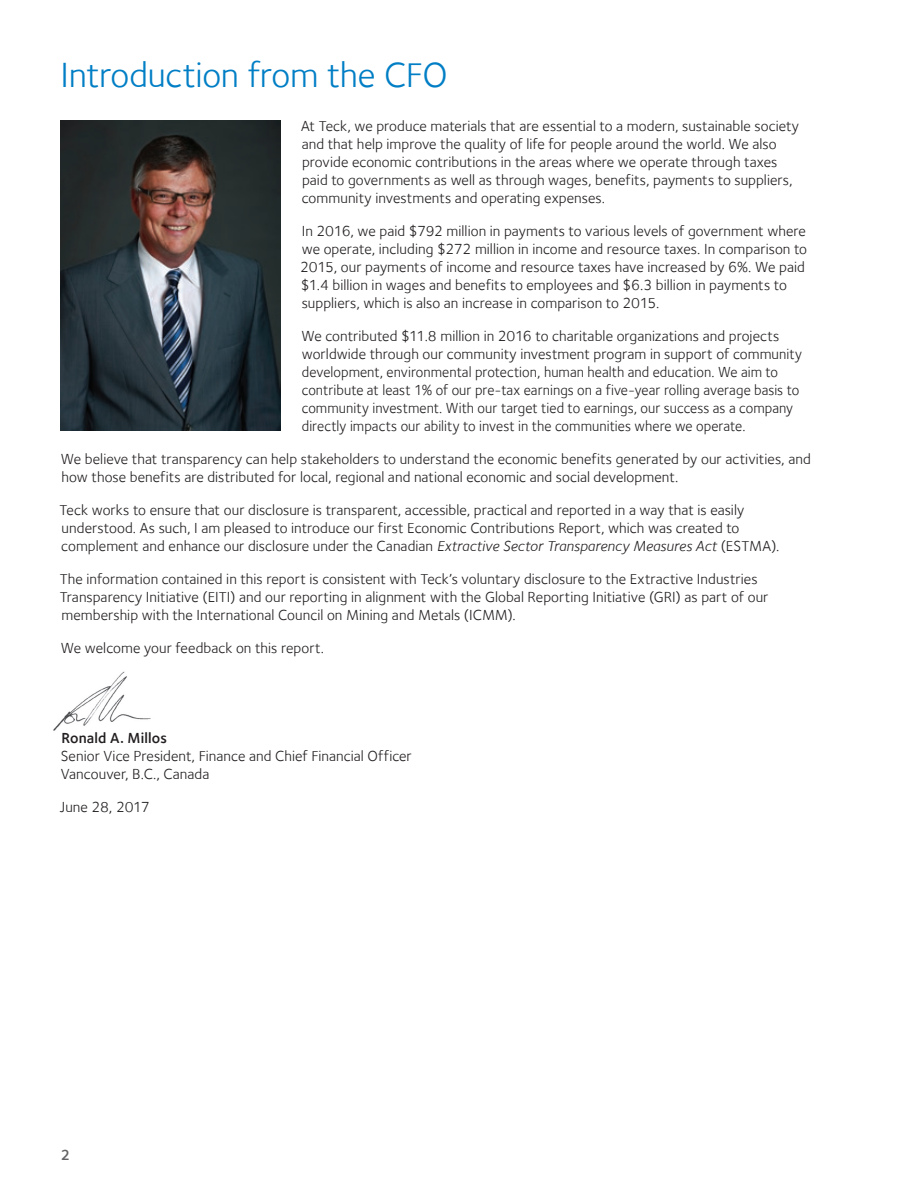
<style>
.page{position:relative;width:918px;height:1188px;background:#fff}
.page>*{position:absolute;margin:0;border:0;box-sizing:border-box;transform-origin:0 0}
.t1{font:36px "Foundry Sterling";letter-spacing:-.005em;color:#007ec5}
.t2{font:15px/18px "Foundry Sterling";letter-spacing:.005em;color:#231f20}
.t3{font:600 15px "Foundry Sterling";letter-spacing:.01em;color:#231f20}
.t4{font:15px "Foundry Sterling";letter-spacing:-.02em;color:#231f20}
.t5{font:600 15px "Foundry Sterling";color:#636366}
.s1{font-style:italic}
</style>
<div class="page">
<img style="left:61px;top:120px;width:219px;height:310px">
<img style="left:53px;top:671px;width:98px;height:60px">
<h1 class="t1" style="left:61px;top:54px;width:389px">Introduction from the CFO</h1>
<p class="t2" style="left:301px;top:117px;width:500px">At Teck, we produce materials that are essential to a modern, sustainable society and that help improve the quality of life for people around the world. We also provide economic contributions in the areas where we operate through taxes paid to governments as well as through wages, benefits, payments to suppliers, community investments and operating expenses.</p>
<p class="t2" style="left:300px;top:222px;width:508px">In 2016, we paid $792 million in payments to various levels of government where we operate, including $272 million in income and resource taxes. In comparison to 2015, our payments of income and resource taxes have increased by 6%. We paid $1.4 billion in wages and benefits to employees and $6.3 billion in payments to suppliers, which is also an increase in comparison to 2015.</p>
<p class="t2" style="left:301px;top:327px;width:502px">We contributed $11.8 million in 2016 to charitable organizations and projects worldwide through our community investment program in support of community development, environmental protection, human health and education. We aim to contribute at least 1% of our pre-tax earnings on a five-year rolling average basis to community investment. With our target tied to earnings, our success as a company directly impacts our ability to invest in the communities where we operate.</p>
<p class="t2" style="left:61px;top:450px;width:751px">We believe that transparency can help stakeholders to understand the economic benefits generated by our activities, and how those benefits are distributed for local, regional and national economic and social development.</p>
<p class="t2" style="left:60px;top:501px;width:719px">Teck works to ensure that our disclosure is transparent, accessible, practical and reported in a way that is easily understood. As such, I am pleased to introduce our first Economic Contributions Report, which was created to complement and enhance our disclosure under the Canadian <span class="s1">Extractive Sector Transparency Measures Act</span> (ESTMA).</p>
<p class="t2" style="left:60px;top:570px;width:710px">The information contained in this report is consistent with Teck’s voluntary disclosure to the Extractive Industries<br>Transparency Initiative (EITI) and our reporting in alignment with the Global Reporting Initiative (GRI) as part of our membership with the International Council on Mining and Metals (ICMM).</p>
<p class="t2" style="left:61px;top:639px;width:263px">We welcome your feedback on this report.</p>
<p class="t3" style="left:61px;top:729px;width:107px">Ronald A. Millos</p>
<p class="t2" style="left:61px;top:747px;width:353px">Senior Vice President, Finance and Chief Financial Officer<br>Vancouver, B.C., Canada</p>
<p class="t4" style="left:60px;top:798px;width:91px">June 28, 2017</p>
<p class="t5" style="left:61px;top:1146px;width:11px">2</p>
</div>
